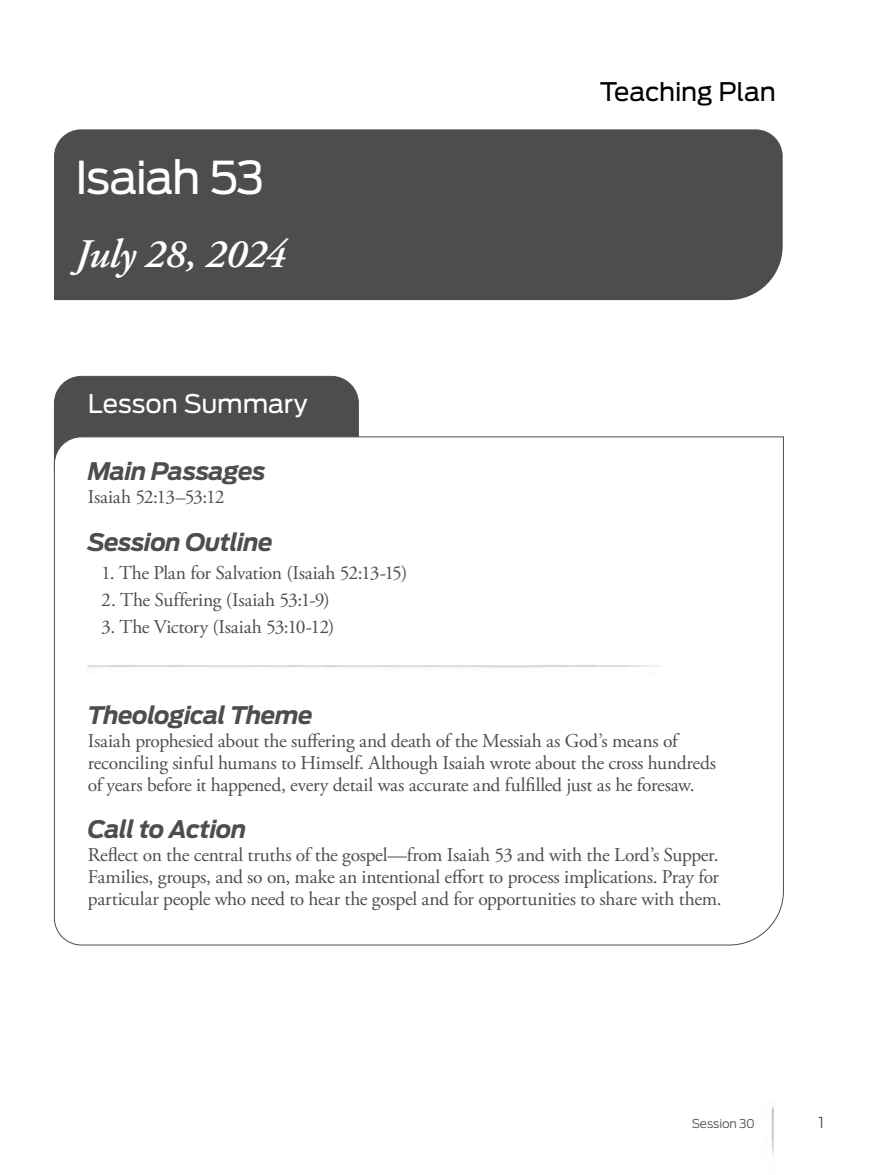
<style>
.page{position:relative;width:878px;height:1175px;background:#fff}
.page>*{position:absolute;margin:0;border:0;box-sizing:border-box;transform-origin:0 0}
.t1{font:45px "Antenna";letter-spacing:-.035em;color:#fff}
.t2{font:italic 600 40.5px "Adobe Garamond Pro";letter-spacing:-.01em;color:#fff}
.t3{font:25.5px "Antenna";letter-spacing:-.005em;color:#fff}
.t4{font:25.5px "Antenna";letter-spacing:-.01em;color:#000}
.t5{font:italic 700 24px "Antenna";letter-spacing:-.025em;color:#4d4d4f}
.t6{font:19.5px/21.8px "Adobe Garamond Pro";letter-spacing:-.015em;color:#4d4d4f}
.t7{font:300 15px "Antenna";color:#4d4d4f}
.t8{font:300 12px "Antenna";letter-spacing:-.015em;color:#4d4d4f}
</style>
<div class="page">
<img style="left:771px;top:1107px;width:3px;height:48px">
<div style="left:54px;top:376px;width:304px;height:121px;background:#4d4d4f;border-radius:27px"></div>
<svg style="left:54px;top:436px;width:730px;height:509px"></svg>
<img style="left:88px;top:652px;width:644px;height:24px">
<div style="left:54px;top:129px;width:728px;height:171px;background:#4d4d4f"></div>
<div style="left:75px;top:162px;width:664px;height:135px;background:#4d4d4f"></div>
<h1 class="t1" style="left:75px;top:151px;width:191px">Isaiah 53</h1>
<h2 class="t2" style="left:75px;top:231px;width:212px">July 28, 2024</h2>
<h3 class="t3" style="left:88px;top:388px;width:221px">Lesson Summary</h3>
<p class="t5" style="left:88px;top:457px;width:179px">Main Passages</p>
<p class="t6" style="left:88px;top:487px;width:138px">Isaiah 52:13–53:12</p>
<p class="t5" style="left:88px;top:527px;width:187px">Session Outline</p>
<p class="t6" style="left:101px;top:563px;width:307px">1. The Plan for Salvation (Isaiah 52:13-15)</p>
<p class="t6" style="left:101px;top:590px;width:230px">2. The Suffering (Isaiah 53:1-9)</p>
<p class="t6" style="left:101px;top:617px;width:235px">3. The Victory (Isaiah 53:10-12)</p>
<h3 class="t4" style="left:599px;top:76px;width:178px">Teaching Plan</h3>
<p class="t5" style="left:88px;top:701px;width:227px">Theological Theme</p>
<p class="t6" style="left:88px;top:731px;width:630px">Isaiah prophesied about the suffering and death of the Messiah as God’s means of reconciling sinful humans to Himself. Although Isaiah wrote about the cross hundreds of years before it happened, every detail was accurate and fulfilled just as he foresaw.</p>
<p class="t5" style="left:88px;top:815px;width:160px">Call to Action</p>
<p class="t6" style="left:88px;top:845px;width:635px">Reflect on the central truths of the gospel—from Isaiah 53 and with the Lord’s Supper.<br>Families, groups, and so on, make an intentional effort to process implications. Pray for particular people who need to hear the gospel and for opportunities to share with them.</p>
<p class="t8" style="left:691px;top:1116px;width:65px">Session 30</p>
<p class="t7" style="left:818px;top:1113px;width:7px">1</p>
</div>
